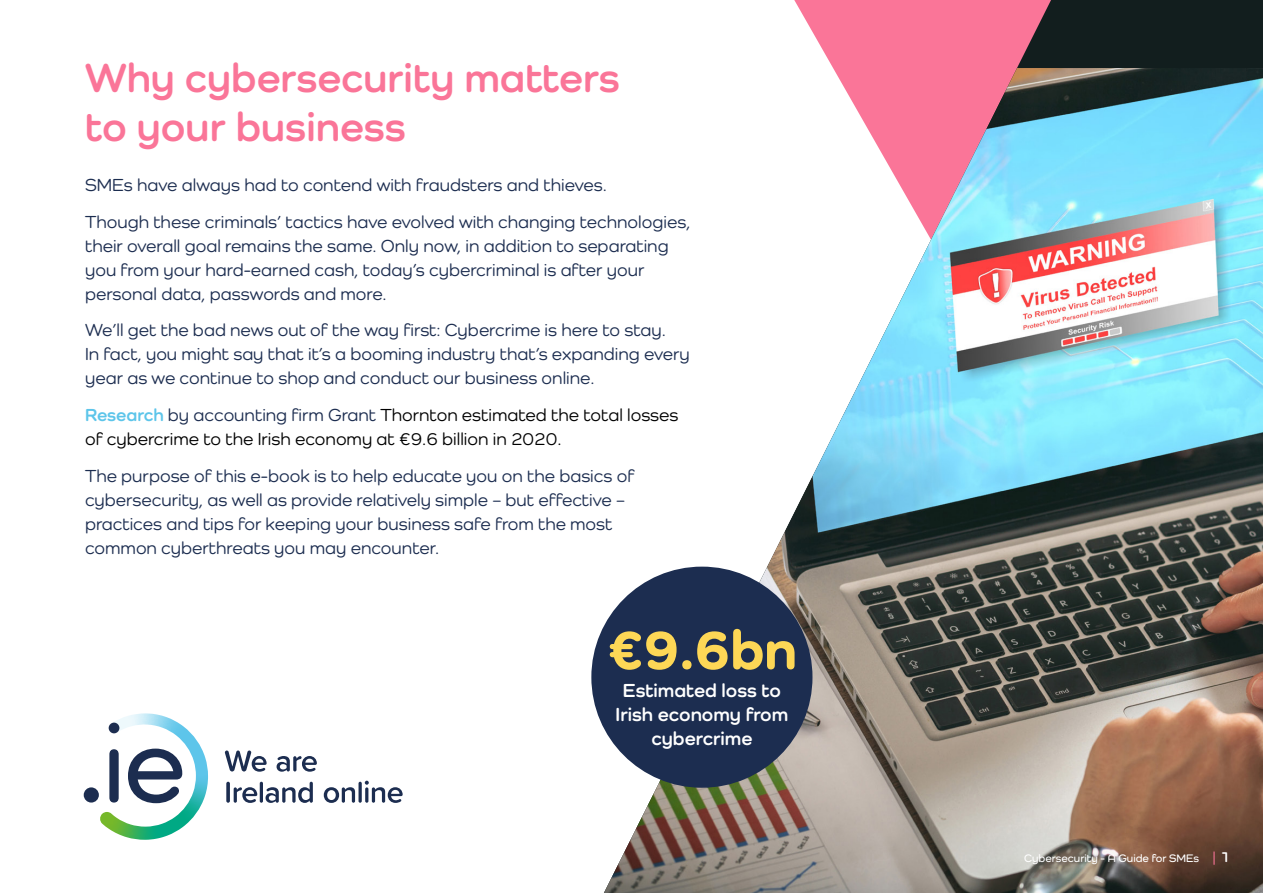
<style>
.page{position:relative;width:1263px;height:893px;background:#fff}
.page>*{position:absolute;margin:0;border:0;box-sizing:border-box;transform-origin:0 0}
.t1{font:800 57px "Como";color:#fdd756}
.t2{font:700 42px/49.5px "Como";color:#fa7598}
.t3{font:700 19.5px/24px "Como";color:#fff;text-align:center}
.t4{font:500 18px/24px "Como";color:#1c2d50}
.t5{font:500 18px/24px "Como";color:#000}
.t6{font:600 11.25px "Como";color:#fff}
.s1{font-weight:700;color:#5dc5ea}
.s2{color:#1c2d50}
.s3{font-size:15px;color:#fa7598}
.s4{font-weight:700;font-size:15px}
</style>
<div class="page">
<svg style="left:225px;top:750px;width:42px;height:22px"></svg>
<svg style="left:277px;top:756px;width:40px;height:16px"></svg>
<svg style="left:226px;top:782px;width:4px;height:21px"></svg>
<svg style="left:234px;top:787px;width:23px;height:16px"></svg>
<hr style="left:260px;top:782px;width:3px;height:21px;background:#1c2d50;border-radius:2px">
<svg style="left:266px;top:782px;width:47px;height:21px"></svg>
<svg style="left:324px;top:787px;width:31px;height:16px"></svg>
<svg style="left:358px;top:782px;width:4px;height:21px"></svg>
<svg style="left:365px;top:781px;width:38px;height:22px"></svg>
<div style="left:84px;top:787px;width:15px;height:15px;background:#1c2d50;border-radius:50%"></div>
<svg style="left:100px;top:713px;width:108px;height:127px"></svg>
<div style="left:109px;top:723px;width:10px;height:10px;background:#1c2d50;border-radius:50%"></div>
<svg style="left:794px;top:0;width:469px;height:68px;fill:#fa7598"></svg>
<img style="left:604px;top:68px;width:659px;height:825px">
<div style="left:591px;top:567px;width:221px;height:221px;background:#1c2d50;border-radius:50%"></div>
<h2 class="t2" style="left:85px;top:52px;width:536px">Why cybersecurity matters to your business</h2>
<p class="t4" style="left:85px;top:166px;width:607px;line-height:36.8px">SMEs have always had to contend with fraudsters and thieves.<br>Though these criminals’ tactics have evolved with changing technologies,</p>
<p class="t4" style="left:85px;top:233px;width:585px">their overall goal remains the same. Only now, in addition to separating you from your hard-earned cash, today’s cybercriminal is after your personal data, passwords and more.</p>
<p class="t4" style="left:85px;top:318px;width:606px">We’ll get the bad news out of the way first: Cybercrime is here to stay.<br>In fact, you might say that it’s a booming industry that’s expanding every year as we continue to shop and conduct our business online.</p>
<p class="t5" style="left:85px;top:403px;width:595px"><span class="s1">Research</span> <span class="s2">by accounting firm Grant</span> Thornton estimated the total losses of cybercrime to the Irish economy at €9.6 billion in 2020.</p>
<p class="t4" style="left:85px;top:463px;width:551px">The purpose of this e-book is to help educate you on the basics of cybersecurity, as well as provide relatively simple – but effective – practices and tips for keeping your business safe from the most common cyberthreats you may encounter.</p>
<h1 class="t1" style="left:607px;top:615px;width:192px">€9.6bn</h1>
<p class="t3" style="left:616px;top:678px;width:174px">Estimated loss to<br>Irish economy from cybercrime</p>
<p class="t6" style="left:1024px;top:851px;width:207px">Cybersecurity - A Guide for SMEs <span class="s3">|</span> <span class="s4">1</span></p>
</div>
